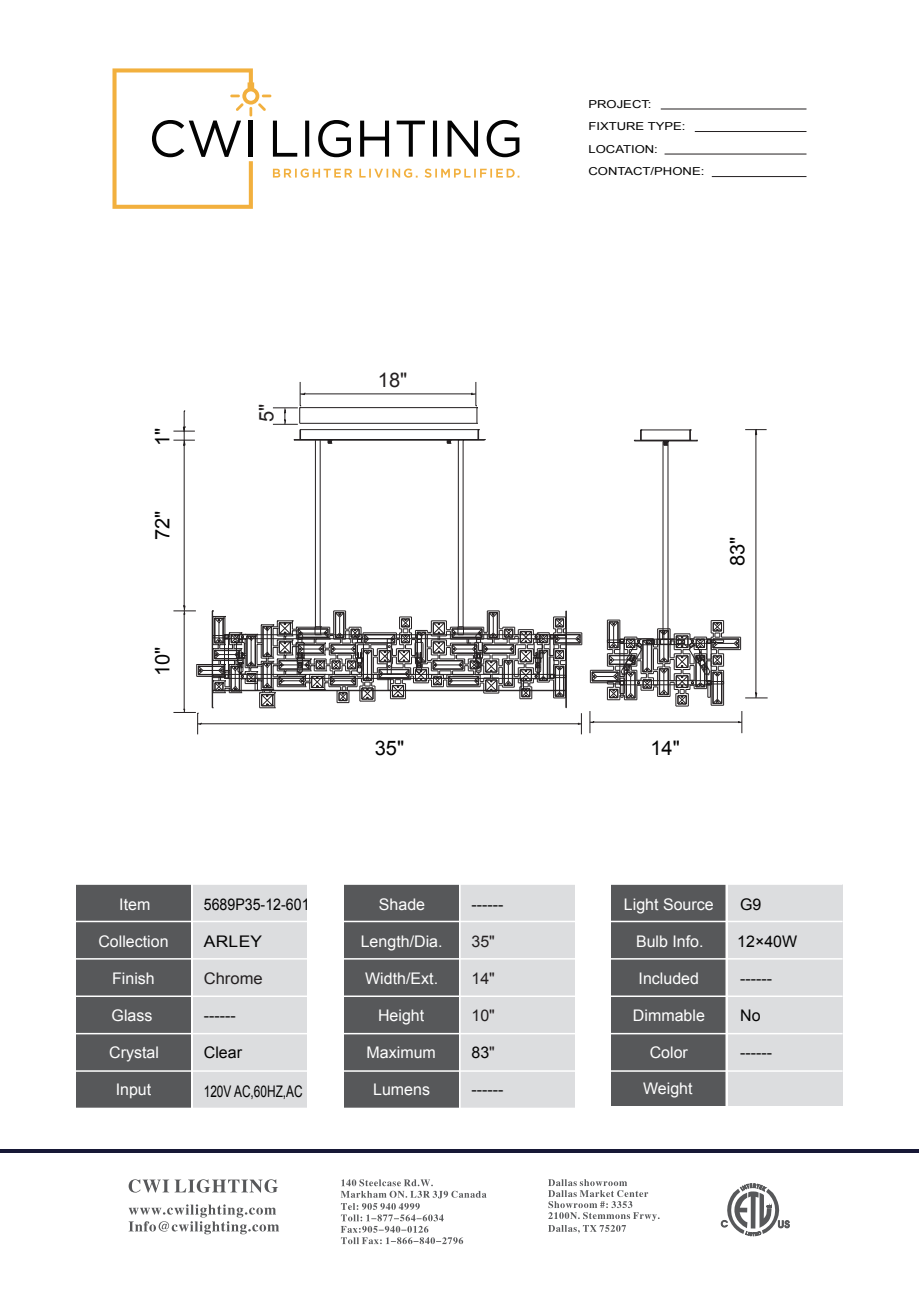
<style>
.page{position:relative;width:919px;height:1289px;background:#fff}
.page>*{position:absolute;margin:0;border:0;box-sizing:border-box;transform-origin:0 0}
.t1{font:20.1px "Arial";color:#030303}
.t2{font:20.1px "Arial";color:#231f20}
.t3{font:16.05px "Arial";color:#fff}
.t4{font:16.05px "Arial";color:#030303}
.t5{font:16.05px "Arial";color:#030303;scale:.74 1}
.t6{font:16.05px "Arial";color:#030303;scale:.89 1}
.t7{font:16.05px "Arial";color:#231f20}
.t8{font:16.05px "Arial";color:#231f20;scale:1.04 1}
.t9{font:16.05px "Arial";color:#030303;scale:1.09 1}
.t10{font:10.95px/22.4px "Arial";color:#030303;scale:1.19 1}
.s1{color:#231f20}
</style>
<div class="page">
<hr style="left:0;top:1149px;width:918px;height:4px;background:#171836">
<svg style="left:720px;top:1183px;width:70px;height:53px"></svg>
<svg style="left:341px;top:1179px;width:145px;height:65px"></svg>
<svg style="left:548px;top:1179px;width:111px;height:54px"></svg>
<svg style="left:129px;top:1179px;width:149px;height:13px"></svg>
<svg style="left:129px;top:1204px;width:150px;height:30px"></svg>
<div style="left:611px;top:884px;width:115px;height:221px;background:#57585a"></div>
<div style="left:76px;top:884px;width:115px;height:224px;background:#57585a"></div>
<div style="left:343px;top:884px;width:115px;height:224px;background:#57585a"></div>
<div style="left:727px;top:884px;width:115px;height:221px;background:#dcdddf"></div>
<div style="left:192px;top:884px;width:115px;height:224px;background:#dcdddf"></div>
<div style="left:460px;top:884px;width:114px;height:224px;background:#dcdddf"></div>
<hr style="left:75px;top:920px;width:767px;height:2px;background:#fff">
<hr style="left:75px;top:958px;width:767px;height:1px;background:#fff">
<hr style="left:75px;top:995px;width:767px;height:2px;background:#fff">
<hr style="left:75px;top:1032px;width:767px;height:2px;background:#fff">
<hr style="left:75px;top:1070px;width:767px;height:1px;background:#fff">
<hr style="left:75px;top:1107px;width:767px;height:2px;background:#fff">
<hr style="left:191px;top:868px;width:2px;height:240px;background:#fff">
<hr style="left:725px;top:868px;width:2px;height:240px;background:#fff">
<hr style="left:667px;top:441px;width:1px;height:190px;background:#231f20">
<hr style="left:662px;top:441px;width:1px;height:190px;background:#231f20">
<hr style="left:640px;top:429px;width:50px;height:1px;background:#231f20">
<hr style="left:634px;top:440px;width:62px;height:1px;background:#231f20">
<svg style="left:689px;top:429px;width:8px;height:12px"></svg>
<svg style="left:634px;top:429px;width:8px;height:12px"></svg>
<svg style="left:663px;top:441px;width:6px;height:5px"></svg>
<hr style="left:320px;top:440px;width:1px;height:186px;background:#231f20">
<hr style="left:315px;top:440px;width:1px;height:186px;background:#231f20">
<hr style="left:462px;top:440px;width:1px;height:186px;background:#231f20">
<hr style="left:458px;top:440px;width:1px;height:186px;background:#231f20">
<hr style="left:184px;top:411px;width:1px;height:195px;background:#231f20">
<svg style="left:173px;top:439px;width:22px;height:7px"></svg>
<svg style="left:173px;top:426px;width:22px;height:7px"></svg>
<hr style="left:755px;top:429px;width:1px;height:264px;background:#231f20">
<svg style="left:589px;top:619px;width:178px;height:114px"></svg>
<svg style="left:745px;top:429px;width:21px;height:6px"></svg>
<hr style="left:294px;top:440px;width:190px;height:1px;background:#231f20">
<hr style="left:300px;top:439px;width:178px;height:1px;background:#231f20">
<hr style="left:300px;top:429px;width:178px;height:1px;background:#231f20">
<svg style="left:173px;top:605px;width:409px;height:129px"></svg>
<svg style="left:328px;top:441px;width:4px;height:3px"></svg>
<svg style="left:447px;top:441px;width:4px;height:3px"></svg>
<hr style="left:300px;top:423px;width:177px;height:1px;background:#231f20">
<hr style="left:300px;top:407px;width:177px;height:1px;background:#231f20">
<hr style="left:304px;top:393px;width:167px;height:1px;background:#231f20">
<svg style="left:470px;top:382px;width:15px;height:58px"></svg>
<svg style="left:273px;top:382px;width:32px;height:58px"></svg>
<hr style="left:660px;top:109px;width:146px;height:1px;background:#231f20">
<hr style="left:694px;top:131px;width:112px;height:1px;background:#231f20">
<hr style="left:664px;top:154px;width:142px;height:1px;background:#231f20">
<hr style="left:711px;top:176px;width:95px;height:1px;background:#231f20">
<svg style="left:112px;top:68px;width:407px;height:141px"></svg>
<p class="t10" style="left:588px;top:93px;width:99px">PROJECT:<br>FIXTURE TYPE:<br>LOCATION:<br>CONTACT/PHONE:</p>
<p class="t1" style="left:149px;top:446px;width:20px;rotate:-90deg">1"</p>
<p class="t1" style="left:149px;top:540px;width:31px;rotate:-90deg">72"</p>
<p class="t1" style="left:149px;top:676px;width:31px;rotate:-90deg">10"</p>
<p class="t2" style="left:253px;top:422px;width:20px;rotate:-90deg">5"</p>
<p class="t2" style="left:378px;top:367px;width:31px">18"</p>
<p class="t1" style="left:724px;top:566px;width:31px;rotate:-90deg">83"</p>
<p class="t1" style="left:375px;top:734px;width:31px">35"</p>
<p class="t1" style="left:650px;top:734px;width:31px">14"</p>
<p class="t3" style="left:119px;top:893px;width:33px">Item</p>
<p class="t3" style="left:98px;top:930px;width:72px">Collection</p>
<p class="t3" style="left:112px;top:967px;width:44px">Finish</p>
<p class="t3" style="left:112px;top:1004px;width:42px">Glass</p>
<p class="t3" style="left:109px;top:1041px;width:51px">Crystal</p>
<p class="t3" style="left:116px;top:1079px;width:37px">Input</p>
<p class="t3" style="left:379px;top:893px;width:48px">Shade</p>
<p class="t3" style="left:361px;top:930px;width:83px">Length/Dia.</p>
<p class="t3" style="left:365px;top:967px;width:74px">Width/Ext.</p>
<p class="t3" style="left:378px;top:1004px;width:48px">Height</p>
<p class="t3" style="left:366px;top:1041px;width:71px">Maximum</p>
<p class="t3" style="left:624px;top:893px;width:91px">Light Source</p>
<p class="t3" style="left:636px;top:930px;width:69px">Bulb Info.</p>
<p class="t3" style="left:638px;top:967px;width:62px">Included</p>
<p class="t3" style="left:633px;top:1004px;width:73px">Dimmable</p>
<p class="t3" style="left:649px;top:1041px;width:40px">Color</p>
<p class="t6" style="left:204px;top:893px;width:120px">5689P35-12-601</p>
<p class="t4" style="left:471px;top:893px;width:33px">------</p>
<p class="t7" style="left:471px;top:930px;width:25px">35"</p>
<p class="t9" style="left:204px;top:930px;width:55px">ARLEY</p>
<p class="t8" style="left:204px;top:967px;width:58px">Chrome</p>
<p class="t7" style="left:471px;top:967px;width:25px">14"</p>
<p class="t7" style="left:471px;top:1004px;width:25px">10"</p>
<p class="t4" style="left:471px;top:1041px;width:25px">83<span class="s1">"</span></p>
<p class="t4" style="left:471px;top:1079px;width:33px">------</p>
<p class="t4" style="left:204px;top:1004px;width:33px">------</p>
<p class="t4" style="left:204px;top:1041px;width:40px">Clear</p>
<p class="t5" style="left:204px;top:1080px;width:135px">120V AC,60HZ,AC</p>
<p class="t3" style="left:373px;top:1079px;width:58px">Lumens</p>
<p class="t3" style="left:643px;top:1077px;width:51px">Weight</p>
<p class="t4" style="left:740px;top:893px;width:23px">G9</p>
<p class="t4" style="left:737px;top:930px;width:61px">12×40W</p>
<p class="t4" style="left:740px;top:967px;width:33px">------</p>
<p class="t4" style="left:740px;top:1004px;width:22px">No</p>
<p class="t4" style="left:740px;top:1041px;width:33px">------</p>
</div>
